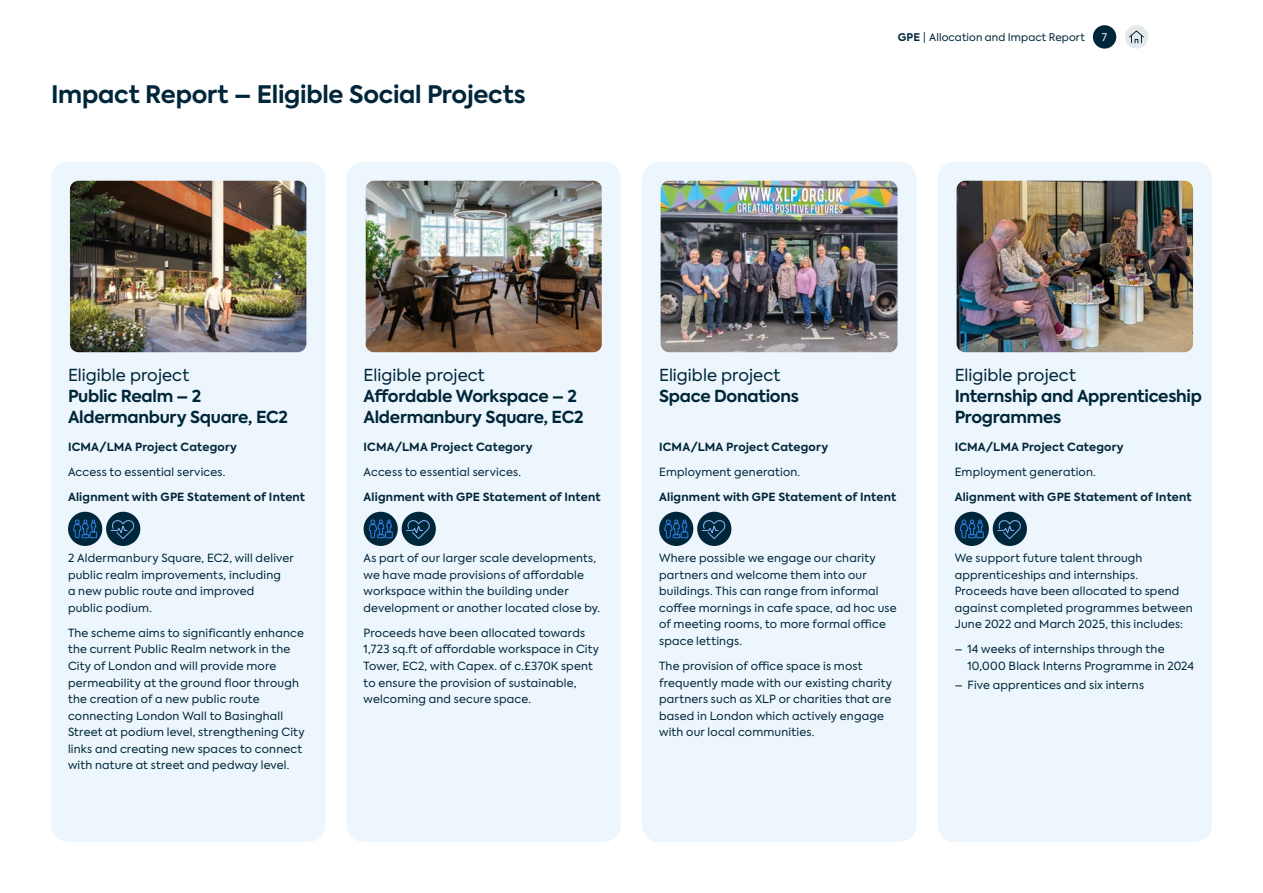
<style>
.page{position:relative;width:1263px;height:893px;background:#fff}
.page>*{position:absolute;margin:0;border:0;box-sizing:border-box;transform-origin:0 0}
.PageTitle1_16_19pt{font:700 24px "Axiforma";letter-spacing:-.01em;color:#00263a}
.Heading_Top-level-1_Navy{font:700 16.5px/21px "Axiforma";letter-spacing:-.015em;color:#00263a}
.Heading_Top-level-1_Navy-2{font:16.5px/21px "Axiforma";color:#00263a}
.Bodytext_7_5pt{font:11.25px/16.5px "Axiforma";letter-spacing:.02em;color:#00263a}
.Heading2{font:700 11.25px "Axiforma";letter-spacing:.015em;color:#00263a}
.Heading2-2{font:11.25px "Axiforma";letter-spacing:.015em;color:#00263a}
.t1{font:10.5px "Axiforma";letter-spacing:.01em;color:#00263a}
.t2{font:10.5px "Axiforma";color:#fff}
.s1{font-weight:700}
.s2{font-weight:400}
</style>
<div class="page">
<div style="left:347px;top:162px;width:274px;height:680px;background:#edf6fc;border-radius:17px"></div>
<div style="left:51px;top:162px;width:274px;height:680px;background:#edf6fc;border-radius:17px"></div>
<div style="left:364px;top:512px;width:34px;height:34px;background:#00263a;border-radius:50%"></div>
<svg style="left:368px;top:512px;width:25px;height:34px"></svg>
<div style="left:402px;top:512px;width:34px;height:34px;background:#00263a;border-radius:50%"></div>
<svg style="left:406px;top:520px;width:24px;height:21px"></svg>
<div style="left:68px;top:512px;width:34px;height:34px;background:#00263a;border-radius:50%"></div>
<svg style="left:73px;top:512px;width:25px;height:34px"></svg>
<div style="left:106px;top:512px;width:34px;height:34px;background:#00263a;border-radius:50%"></div>
<svg style="left:110px;top:520px;width:24px;height:21px"></svg>
<div style="left:642px;top:162px;width:274px;height:680px;background:#edf6fc;border-radius:17px"></div>
<div style="left:659px;top:512px;width:34px;height:34px;background:#00263a;border-radius:50%"></div>
<svg style="left:664px;top:512px;width:25px;height:34px"></svg>
<div style="left:697px;top:512px;width:34px;height:34px;background:#00263a;border-radius:50%"></div>
<svg style="left:701px;top:520px;width:24px;height:21px"></svg>
<img style="left:661px;top:181px;width:236px;height:171px">
<div style="left:938px;top:162px;width:274px;height:680px;background:#edf6fc;border-radius:17px"></div>
<img style="left:956px;top:181px;width:237px;height:171px">
<div style="left:955px;top:512px;width:34px;height:34px;background:#00263a;border-radius:50%"></div>
<svg style="left:959px;top:512px;width:25px;height:34px"></svg>
<div style="left:993px;top:512px;width:34px;height:34px;background:#00263a;border-radius:50%"></div>
<svg style="left:997px;top:520px;width:24px;height:21px"></svg>
<img style="left:366px;top:181px;width:236px;height:171px">
<img style="left:70px;top:181px;width:236px;height:171px">
<div style="left:1093px;top:25px;width:23px;height:24px;background:#00263a;border-radius:50%"></div>
<div style="left:1125px;top:25px;width:23px;height:24px;background:#e6e9eb;border-radius:50%"></div>
<svg style="left:1129px;top:30px;width:15px;height:14px"></svg>
<p class="PageTitle1_16_19pt" style="left:51px;top:78px;width:476px">Impact Report – Eligible Social Projects</p>
<p class="t1" style="left:898px;top:30px;width:188px"><span class="s1">GPE</span> | Allocation and Impact Report</p>
<p class="t2" style="left:1102px;top:30px;width:7px">7</p>
<h4 class="Heading_Top-level-1_Navy" style="left:68px;top:365px;width:222px"><span class="s2">Eligible project<br></span>Public Realm – 2<br>Aldermanbury Square, EC2</h4>
<p class="Heading2" style="left:68px;top:439px;width:171px">ICMA/LMA Project Category</p>
<p class="Heading2-2" style="left:68px;top:465px;width:159px">Access to essential services.</p>
<p class="Heading2" style="left:68px;top:489px;width:239px">Alignment with GPE Statement of Intent</p>
<h4 class="Heading_Top-level-1_Navy" style="left:364px;top:365px;width:222px"><span class="s2">Eligible project<br></span>Affordable Workspace – 2<br>Aldermanbury Square, EC2</h4>
<p class="Heading2" style="left:364px;top:439px;width:171px">ICMA/LMA Project Category</p>
<p class="Heading2-2" style="left:364px;top:465px;width:159px">Access to essential services.</p>
<p class="Heading2" style="left:364px;top:489px;width:239px">Alignment with GPE Statement of Intent</p>
<h4 class="Heading_Top-level-1_Navy-2" style="left:659px;top:365px;width:141px">Eligible project<br><span class="s1">Space Donations</span></h4>
<p class="Heading2" style="left:659px;top:439px;width:171px">ICMA/LMA Project Category</p>
<p class="Heading2-2" style="left:659px;top:465px;width:143px">Employment generation.</p>
<p class="Heading2" style="left:659px;top:489px;width:239px">Alignment with GPE Statement of Intent</p>
<h4 class="Heading_Top-level-1_Navy" style="left:955px;top:365px;width:249px"><span class="s2">Eligible project<br></span>Internship and Apprenticeship<br>Programmes</h4>
<p class="Heading2" style="left:955px;top:439px;width:171px">ICMA/LMA Project Category</p>
<p class="Heading2-2" style="left:955px;top:465px;width:143px">Employment generation.</p>
<p class="Heading2" style="left:955px;top:489px;width:239px">Alignment with GPE Statement of Intent</p>
<p class="Bodytext_7_5pt" style="left:68px;top:550px;width:227px">2 Aldermanbury Square, EC2, will deliver public realm improvements, including<br>a new public route and improved<br>public podium.</p>
<p class="Bodytext_7_5pt" style="left:68px;top:625px;width:238px">The scheme aims to significantly enhance the current Public Realm network in the City of London and will provide more permeability at the ground floor through the creation of a new public route connecting London Wall to Basinghall Street at podium level, strengthening City links and creating new spaces to connect with nature at street and pedway level.</p>
<p class="Bodytext_7_5pt" style="left:364px;top:550px;width:238px">As part of our larger scale developments, we have made provisions of affordable workspace within the building under development or another located close by.</p>
<p class="Bodytext_7_5pt" style="left:364px;top:625px;width:237px">Proceeds have been allocated towards 1,723 sq.ft of affordable workspace in City Tower, EC2, with Capex. of c.£370K spent to ensure the provision of sustainable, welcoming and secure space.</p>
<p class="Bodytext_7_5pt" style="left:659px;top:550px;width:239px">Where possible we engage our charity partners and welcome them into our buildings. This can range from informal coffee mornings in cafe space, ad hoc use of meeting rooms, to more formal office space lettings.</p>
<p class="Bodytext_7_5pt" style="left:659px;top:658px;width:234px">The provision of office space is most frequently made with our existing charity partners such as XLP or charities that are based in London which actively engage with our local communities.</p>
<p class="Bodytext_7_5pt" style="left:955px;top:550px;width:240px">We support future talent through apprenticeships and internships.<br>Proceeds have been allocated to spend against completed programmes between June 2022 and March 2025, this includes:</p>
<p class="Bodytext_7_5pt" style="left:967px;top:641px;width:228px;text-indent:-13px">– 14 weeks of internships through the<br>10,000 Black Interns Programme in 2024</p>
<p class="Bodytext_7_5pt" style="left:955px;top:676px;width:191px">– Five apprentices and six interns</p>
</div>
